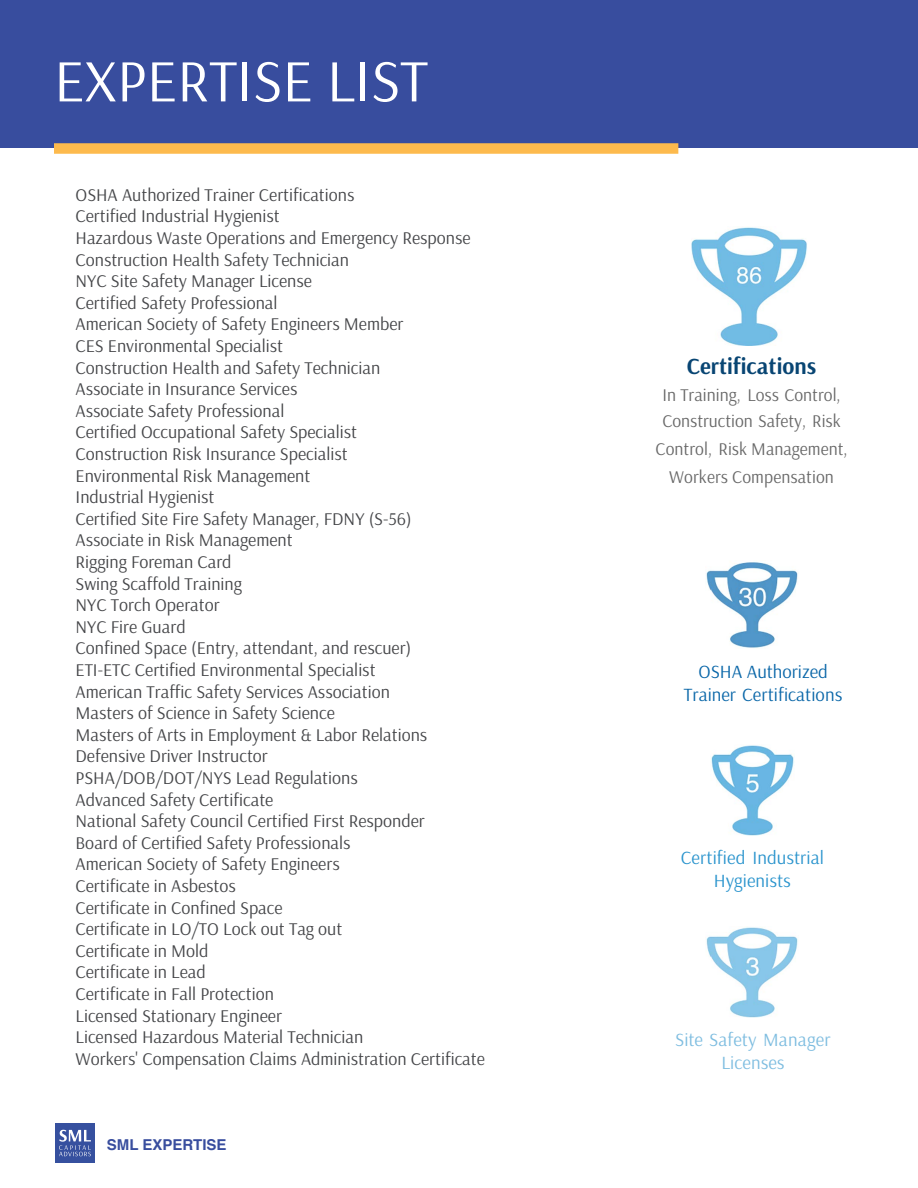
<style>
.page{position:relative;width:918px;height:1188px;background:#fff}
.page>*{position:absolute;margin:0;border:0;box-sizing:border-box;transform-origin:0 0}
.t1{font:60px "Arsenal";color:#fff}
.t2{font:700 23.25px "Arsenal";color:#084573}
.t3{font:18.75px/23px "Arsenal";color:#0966a8;text-align:center}
.t4{font:18.75px/23px "Arsenal";letter-spacing:.005em;color:#2a94cd;text-align:center}
.t5{font:18.75px/23px "Arsenal";letter-spacing:.005em;color:#7ebde0;text-align:center}
.t6{font:18px/21.6px "Arsenal";color:#454649}
.t7{font:18px/25.3px "Arsenal";letter-spacing:.005em;color:#686868}
.t8{font:700 15px "Helvetica";color:#384d9e}
.s1{font-style:inherit}
</style>
<div class="page">
<div style="left:0;top:0;width:918px;height:148px;background:#384d9e"></div>
<div style="left:54px;top:143px;width:624px;height:11px;background:#fdba4d"></div>
<img style="left:56px;top:1124px;width:38px;height:38px">
<img style="left:692px;top:227px;width:115px;height:119px">
<img style="left:706px;top:562px;width:92px;height:86px">
<img style="left:711px;top:745px;width:83px;height:91px">
<img style="left:706px;top:927px;width:92px;height:91px">
<h1 class="t1" style="left:54px;top:45px;width:375px">EXPERTISE LIST</h1>
<p class="t6" style="left:76px;top:184px;width:411px">OSHA Authorized Trainer Certifications<br>Certified Industrial Hygienist<br>Hazardous Waste Operations and Emergency Response Construction Health Safety Technician<br>NYC Site Safety Manager License<br>Certified Safety Professional<br>American Society of Safety Engineers Member<br>CES Environmental Specialist<br>Construction Health and Safety Technician<br>Associate in Insurance Services<br>Associate Safety Professional<br>Certified Occupational Safety Specialist<br>Construction Risk Insurance Specialist<br>Environmental Risk Management<br>Industrial Hygienist<br>Certified Site Fire Safety Manager, FDNY (S-56)<br>Associate in Risk Management<br>Rigging Foreman Card<br>Swing Scaffold Training<br>NYC Torch Operator<br>NYC Fire Guard<br>Confined Space (Entry, attendant, and rescuer)<br>ETI-ETC Certified Environmental Specialist<br>American Traffic Safety Services Association<br>Masters of Science in Safety Science<br>Masters of Arts in Employment &amp; Labor Relations Defensive Driver Instructor<br>PSHA/DOB/DOT/NYS Lead Regulations<br>Advanced Safety Certificate<br>National Safety Council Certified First Responder<br>Board of Certified Safety Professionals<br>American Society of Safety Engineers<br>Certificate in Asbestos<br>Certificate in Confined Space<br>Certificate in LO/TO Lock out Tag out<br>Certificate in Mold<br>Certificate in Lead<br>Certificate in Fall Protection<br>Licensed Stationary Engineer<br>Licensed Hazardous Material Technician<br>Workers' Compensation Claims Administration Certificate</p>
<p class="t8" style="left:107px;top:1133px;width:121px"><span class="s1">SML</span> EXPERTISE</p>
<p class="t2" style="left:687px;top:351px;width:131px">Certifications</p>
<p class="t7" style="left:662px;top:383px;width:180px">In Training, Loss Control,<br>Construction Safety, Risk</p>
<p class="t7" style="left:656px;top:435px;width:193px;line-height:27.9px;text-align:center">Control, Risk Management,<br>Workers Compensation</p>
<p class="t3" style="left:684px;top:660px;width:160px">OSHA Authorized<br>Trainer Certifications</p>
<p class="t4" style="left:681px;top:847px;width:145px">Certified Industrial<br>Hygienists</p>
<p class="t5" style="left:675px;top:1029px;width:157px">Site Safety Manager<br>Licenses</p>
</div>
